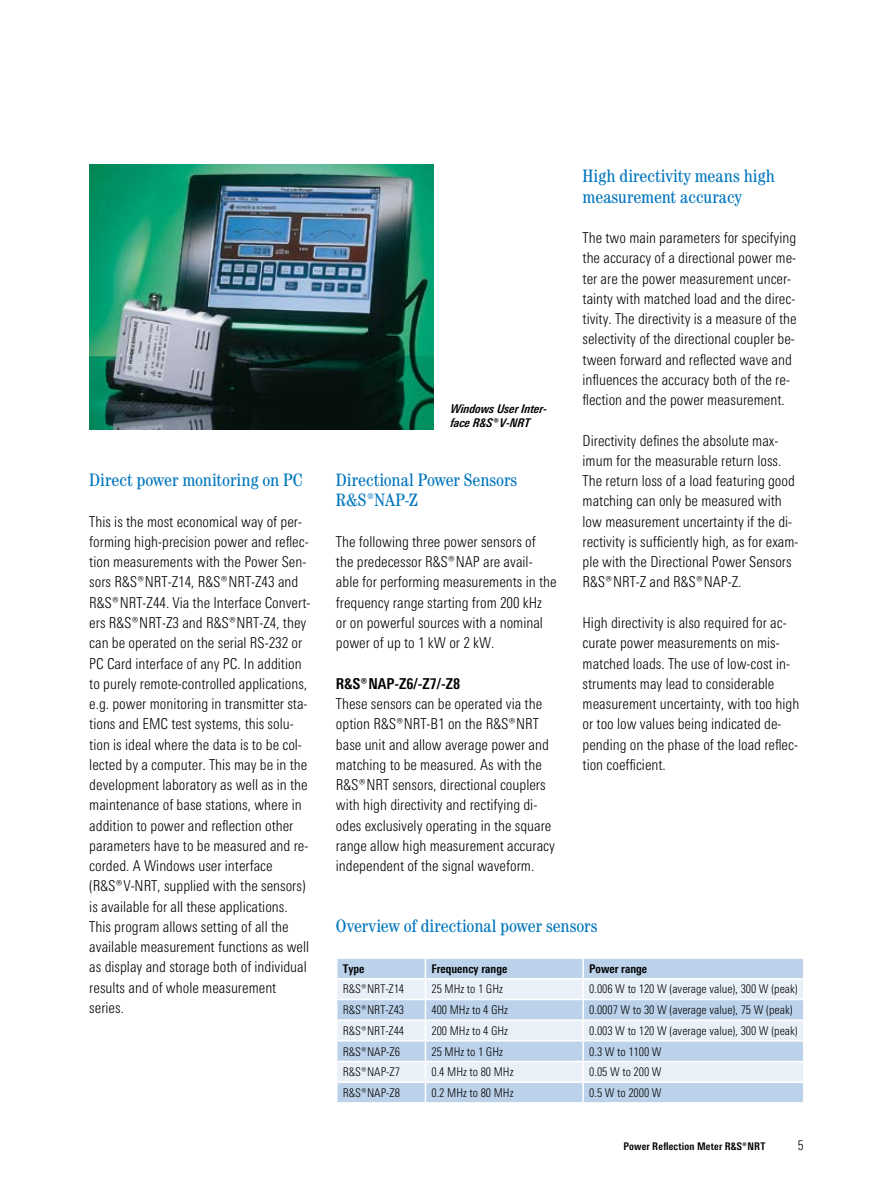
<style>
.page{position:relative;width:893px;height:1191px;background:#fff}
.page>*{position:absolute;margin:0;border:0;box-sizing:border-box;transform-origin:0 0}
.t1{font:condensed 18px/20.2px "Century";color:#0076bd}
.t2{font:300 15px/20.2px "RS Univers Cond";color:#000}
.t3{font:700 15px "RS Univers Cond";color:#000}
.t4{font:300 12px "RS Univers Cond";color:#000}
.t5{font:700 12px "RS Univers Cond";color:#000}
.t6{font:italic 700 12px/14.4px "RS Univers Cond";color:#000}
.t7{font:700 10.5px "RS Univers Cond";letter-spacing:.02em;color:#000}
</style>
<div class="page">
<img style="left:89px;top:164px;width:345px;height:265px">
<div style="left:337px;top:959px;width:466px;height:143px;background:#bcd2ea"></div>
<svg style="left:337px;top:979px;width:466px;height:102px;background:#d7e4f2"></svg>
<hr style="left:582px;top:958px;width:2px;height:20px;background:#fff">
<hr style="left:336px;top:978px;width:89px;height:1px;background:#fff">
<hr style="left:425px;top:978px;width:158px;height:1px;background:#fff">
<hr style="left:583px;top:978px;width:221px;height:1px;background:#fff">
<hr style="left:336px;top:998px;width:89px;height:2px;background:#fff">
<hr style="left:425px;top:998px;width:158px;height:2px;background:#fff">
<hr style="left:583px;top:998px;width:221px;height:2px;background:#fff">
<hr style="left:336px;top:1019px;width:89px;height:2px;background:#fff">
<hr style="left:425px;top:1019px;width:158px;height:2px;background:#fff">
<hr style="left:583px;top:1019px;width:221px;height:2px;background:#fff">
<hr style="left:336px;top:1040px;width:89px;height:1px;background:#fff">
<hr style="left:425px;top:1040px;width:158px;height:1px;background:#fff">
<hr style="left:583px;top:1040px;width:221px;height:1px;background:#fff">
<hr style="left:336px;top:1060px;width:89px;height:2px;background:#fff">
<hr style="left:425px;top:1060px;width:158px;height:2px;background:#fff">
<hr style="left:583px;top:1060px;width:221px;height:2px;background:#fff">
<hr style="left:336px;top:1081px;width:89px;height:2px;background:#fff">
<hr style="left:425px;top:1081px;width:158px;height:2px;background:#fff">
<svg style="left:425px;top:958px;width:1px;height:144px"></svg>
<hr style="left:583px;top:1081px;width:221px;height:2px;background:#fff">
<svg style="left:582px;top:979px;width:2px;height:123px"></svg>
<p class="t1" style="left:89px;top:470px;width:215px">Direct power monitoring on PC</p>
<p class="t2" style="left:89px;top:511px;width:223px">This is the most economical way of per&shy;forming high-precision power and reflec&shy;tion measurements with the Power Sen&shy;sors ¸NRT-Z14, ¸NRT-Z43 and ¸NRT-Z44. Via the Interface Convert&shy;ers ¸NRT-Z3 and ¸NRT-Z4, they can be operated on the serial RS-232 or PC Card interface of any PC. In addition to purely remote-controlled applications, e.g. power monitoring in transmitter sta&shy;tions and EMC test systems, this solu&shy;tion is ideal where the data- is to be col&shy;lected by a computer. This may be in the development laboratory as well as in the maintenance of base stations, where in addition to power and reflection other parameters have to be measured and re&shy;corded. A Windows user interface (¸V-NRT, supplied with the sensors)- is available for all these applications.<br>This program allows setting of all the available measurement functions as well as display and storage both of individual results and of whole measurement series.</p>
<p class="t6" style="left:451px;top:401px;width:98px">Windows User Inter&shy;face ¸V-NRT</p>
<p class="t1" style="left:336px;top:470px;width:183px">Directional Power Sensors ¸NAP-Z</p>
<p class="t2" style="left:336px;top:531px;width:222px">The following three power sensors of the predecessor ¸NAP are avail&shy;able for performing measurements in the frequency range starting from 200 kHz<br>or on powerful sources with a nominal power of up to 1 kW or 2 kW.</p>
<p class="t3" style="left:336px;top:674px;width:126px">¸NAP-Z6/-Z7/-Z8</p>
<p class="t2" style="left:336px;top:693px;width:221px">These sensors can be operated via the option ¸NRT-B1 on the ¸NRT base unit and allow average power and matching to be measured. As with the ¸NRT sensors, directional couplers with high directivity and rectifying di&shy;odes exclusively operating in the square range allow high measurement accuracy independent of the signal waveform.</p>
<p class="t1" style="left:583px;top:166px;width:194px">High directivity means high measurement accuracy</p>
<p class="t2" style="left:583px;top:228px;width:216px">The two main parameters for specifying the accuracy of a directional power me&shy;ter are the power measurement uncer&shy;tainty with matched load and the direc&shy;tivity. The directivity is a measure of the selectivity of the directional coupler be&shy;tween forward and reflected wave and influences the accuracy both of the re&shy;flection and the power measurement.</p>
<p class="t2" style="left:583px;top:430px;width:217px">Directivity defines the absolute max&shy;imum for the measurable return loss.<br>The return loss of a load featuring good matching can only be measured with low measurement uncertainty if the di&shy;rectivity is sufficiently high, as for exam&shy;ple with the Directional Power Sensors ¸NRT-Z and ¸NAP-Z.</p>
<p class="t2" style="left:583px;top:612px;width:218px">High directivity is also required for ac&shy;curate power measurements on mis&shy;matched loads. The use of low-cost in&shy;struments may lead to considerable measurement uncertainty, with too high or too low values being indicated de&shy;pending on the phase of the load reflec&shy;tion coefficient.</p>
<p class="t1" style="left:336px;top:915px;width:263px">Overview of directional power sensors</p>
<p class="t5" style="left:343px;top:961px;width:23px">Type</p>
<p class="t5" style="left:431px;top:961px;width:77px">Frequency range</p>
<p class="t5" style="left:589px;top:961px;width:60px">Power range</p>
<p class="t4" style="left:343px;top:982px;width:63px">¸NRT-Z14</p>
<p class="t4" style="left:431px;top:982px;width:73px">25 MHz to 1 GHz</p>
<p class="t4" style="left:589px;top:982px;width:210px">0.006 W to 120 W (average value), 300 W (peak)</p>
<p class="t4" style="left:343px;top:1003px;width:63px">¸NRT-Z43</p>
<p class="t4" style="left:431px;top:1003px;width:78px">400 MHz to 4 GHz</p>
<p class="t4" style="left:589px;top:1003px;width:205px">0.0007 W to 30 W (average value), 75 W (peak)</p>
<p class="t4" style="left:343px;top:1023px;width:63px">¸NRT-Z44</p>
<p class="t4" style="left:431px;top:1023px;width:78px">200 MHz to 4 GHz</p>
<p class="t4" style="left:589px;top:1023px;width:210px">0.003 W to 120 W (average value), 300 W (peak)</p>
<p class="t4" style="left:343px;top:1044px;width:59px">¸NAP-Z6</p>
<p class="t4" style="left:431px;top:1044px;width:73px">25 MHz to 1 GHz</p>
<p class="t4" style="left:589px;top:1044px;width:74px">0.3 W to 1100 W</p>
<p class="t4" style="left:343px;top:1065px;width:59px">¸NAP-Z7</p>
<p class="t4" style="left:431px;top:1065px;width:84px">0.4 MHz to 80 MHz</p>
<p class="t4" style="left:589px;top:1065px;width:74px">0.05 W to 200 W</p>
<p class="t4" style="left:343px;top:1085px;width:59px">¸NAP-Z8</p>
<p class="t4" style="left:431px;top:1085px;width:84px">0.2 MHz to 80 MHz</p>
<p class="t4" style="left:589px;top:1085px;width:74px">0.5 W to 2000 W</p>
<p class="t7" style="left:623px;top:1139px;width:144px">Power Reflection Meter ¸NRT</p>
</div>
